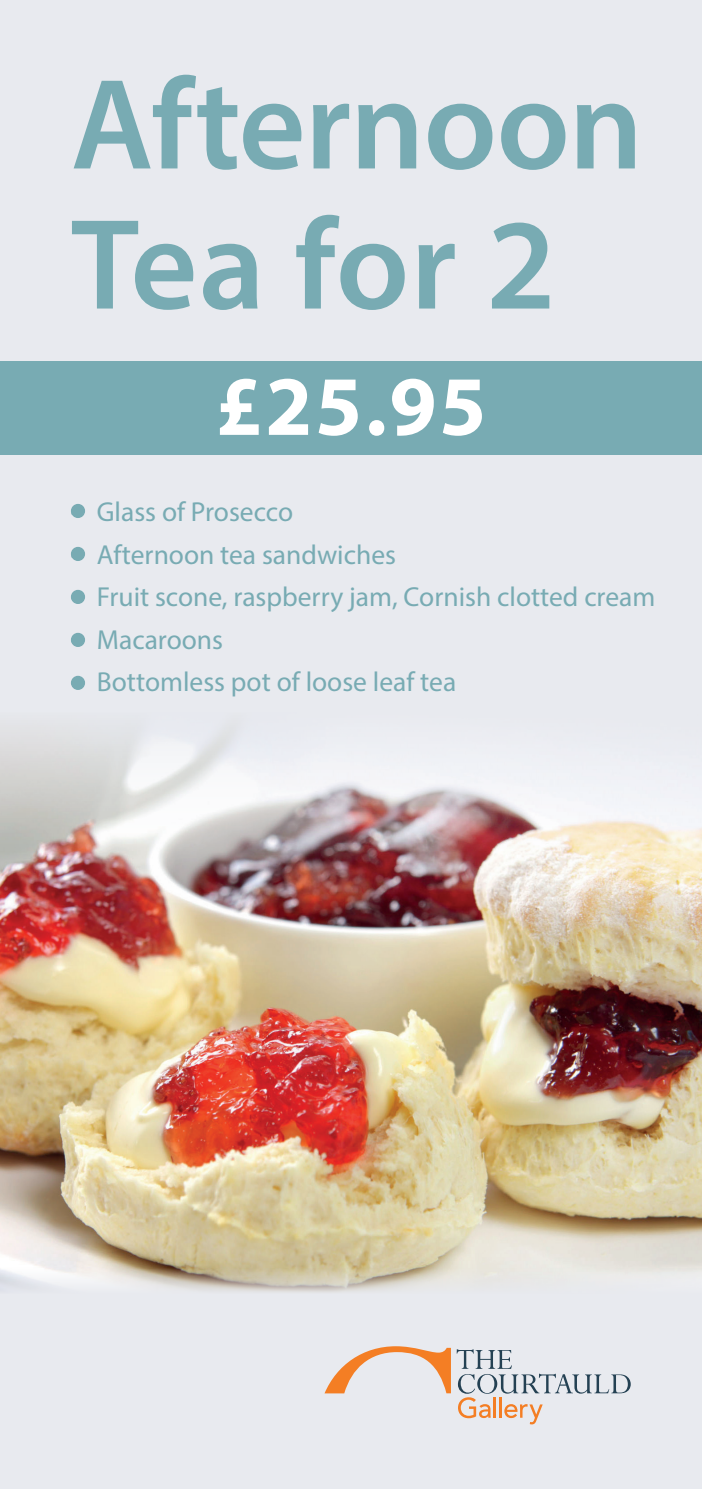
<style>
.page{position:relative;width:702px;height:1489px;background:#fff}
.page>*{position:absolute;margin:0;border:0;box-sizing:border-box;transform-origin:0 0}
.t1{font:600 130px/140px "Myriad Pro";letter-spacing:-.005em;color:#78abb3}
.t2{font:700 85px "Myriad Pro";color:#fff}
.t3{font:27.5px "Myriad Pro";color:#78abb3}
</style>
<div class="page">
<div style="left:0;top:0;width:702px;height:1488px;background:#e8eaef"></div>
<div style="left:0;top:361px;width:702px;height:93px;background:#78abb3"></div>
<img style="left:0;top:730px;width:702px;height:537px">
<svg style="left:0;top:1267px;width:702px;height:25px"></svg>
<svg style="left:324px;top:1346px;width:306px;height:78px"></svg>
<hr style="left:493px;top:1397px;width:3px;height:20px;background:#f47e24">
<hr style="left:499px;top:1397px;width:3px;height:20px;background:#f47e24">
<div style="left:71px;top:504px;width:14px;height:14px;background:#78abb3;border-radius:50%"></div>
<div style="left:71px;top:547px;width:14px;height:14px;background:#78abb3;border-radius:50%"></div>
<div style="left:71px;top:590px;width:14px;height:14px;background:#78abb3;border-radius:50%"></div>
<div style="left:71px;top:632px;width:14px;height:15px;background:#78abb3;border-radius:50%"></div>
<div style="left:71px;top:675px;width:14px;height:15px;background:#78abb3;border-radius:50%"></div>
<h1 class="t1" style="left:71px;top:51px;width:574px">Afternoon<br>Tea for 2</h1>
<h2 class="t2" style="left:215px;top:351px;width:272px">£25.95</h2>
<p class="t3" style="left:71px;top:495px;width:224px">- Glass of Prosecco</p>
<p class="t3" style="left:71px;top:537px;width:326px">- Afternoon tea sandwiches</p>
<p class="t3" style="left:71px;top:580px;width:586px">- Fruit scone, raspberry jam, Cornish clotted cream</p>
<p class="t3" style="left:71px;top:622px;width:154px">- Macaroons</p>
<p class="t3" style="left:71px;top:665px;width:387px">- Bottomless pot of loose leaf tea</p>
</div>
